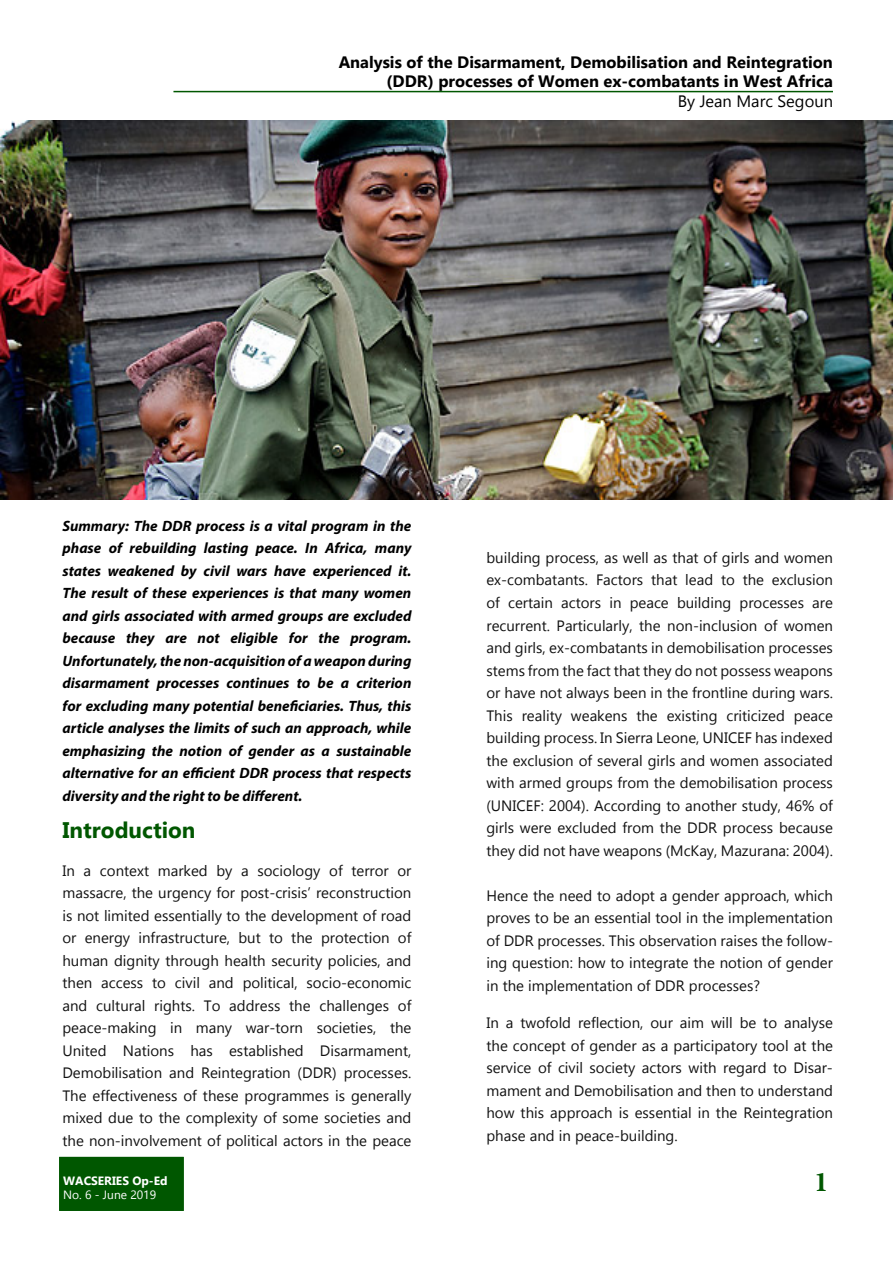
<style>
.page{position:relative;width:893px;height:1263px;background:#fff}
.page>*{position:absolute;margin:0;border:0;box-sizing:border-box;transform-origin:0 0}
.t1{font:700 28.5px "Minion Pro";color:#005700}
.t2{font:700 22.5px "Gadugi";color:#005700}
.t3{font:700 16.5px/19.8px "Gadugi";color:#000;text-align:right}
.t4{font:16.5px "Gadugi";color:#000}
.t5{font:15px/22.5px "Gadugi";color:#111;text-align:justify}
.t6{font:italic 700 15px/22.5px "Myriad Pro";color:#000;text-align:justify}
.t7{font:12px "Gadugi";color:#fff}
.t8{font:700 12px "Gadugi";color:#fff}
</style>
<div class="page">
<hr style="left:173px;top:91px;width:660px;height:1px;background:#005700">
<img style="left:0;top:120px;width:893px;height:380px">
<div style="left:59px;top:1157px;width:125px;height:54px;background:#005700"></div>
<p class="t3" style="left:339px;top:52px;width:496px">Analysis of the Disarmament, Demobilisation and Reintegration (DDR) processes of Women ex-combatants in West Africa</p>
<p class="t4" style="left:678px;top:91px;width:157px">By Jean Marc Segoun</p>
<p class="t6" style="left:62px;top:514px;width:350px">Summary: The DDR process is a vital program in the phase of rebuilding lasting peace. In Africa, many states weakened by civil wars have experienced it.<br>The result of these experiences is that many women and girls associated with armed groups are excluded because they are not eligible for the program.<br>Unfortunately, the non-acquisition of a weapon during disarmament processes continues to be a criterion for excluding many potential beneficiaries. Thus, this article analyses the limits of such an approach, while emphasizing the notion of gender as a sustainable alternative for an efficient DDR process that respects diversity and the right to be different.</p>
<h2 class="t2" style="left:62px;top:817px;width:135px">Introduction</h2>
<p class="t5" style="left:62px;top:859px;width:350px">In a context marked by a sociology of terror or massacre, the urgency for post-crisis’ reconstruction is not limited essentially to the development of road or energy infrastructure, but to the protection of human dignity through health security policies, and then access to civil and political, socio-economic and cultural rights. To address the challenges of peace-making in many war-torn societies, the United Nations has established Disarmament, Demobilisation and Reintegration (DDR) processes.<br>The effectiveness of these programmes is generally mixed due to the complexity of some societies and the non-involvement of political actors in the peace</p>
<p class="t8" style="left:63px;top:1173px;width:106px">WACSERIES Op-Ed</p>
<p class="t7" style="left:63px;top:1187px;width:95px">No. 6 - June 2019</p>
<p class="t7" style="left:85px;top:1187px;width:44px">3 April</p>
<p class="t5" style="left:486px;top:546px;width:348px">building process, as well as that of girls and women ex-combatants. Factors that lead to the exclusion of certain actors in peace building processes are recurrent. Particularly, the non-inclusion of women and girls, ex-combatants in demobilisation processes stems from the fact that they do not possess weapons or have not always been in the frontline during wars.<br>This reality weakens the existing criticized peace building process. In Sierra Leone, UNICEF has indexed the exclusion of several girls and women associated with armed groups from the demobilisation process (UNICEF: 2004). According to another study, 46% of girls were excluded from the DDR process because they did not have weapons (McKay, Mazurana: 2004).</p>
<p class="t5" style="left:486px;top:884px;width:348px">Hence the need to adopt a gender approach, which proves to be an essential tool in the implementation of DDR processes. This observation raises the follow&shy;ing question: how to integrate the notion of gender in the implementation of DDR processes?</p>
<p class="t5" style="left:486px;top:1011px;width:348px">In a twofold reflection, our aim will be to analyse the concept of gender as a participatory tool at the service of civil society actors with regard to Disar&shy;mament and Demobilisation and then to understand how this approach is essential in the Reintegration phase and in peace-building.</p>
<h1 class="t1" style="left:814px;top:1162px;width:16px">1</h1>
</div>
